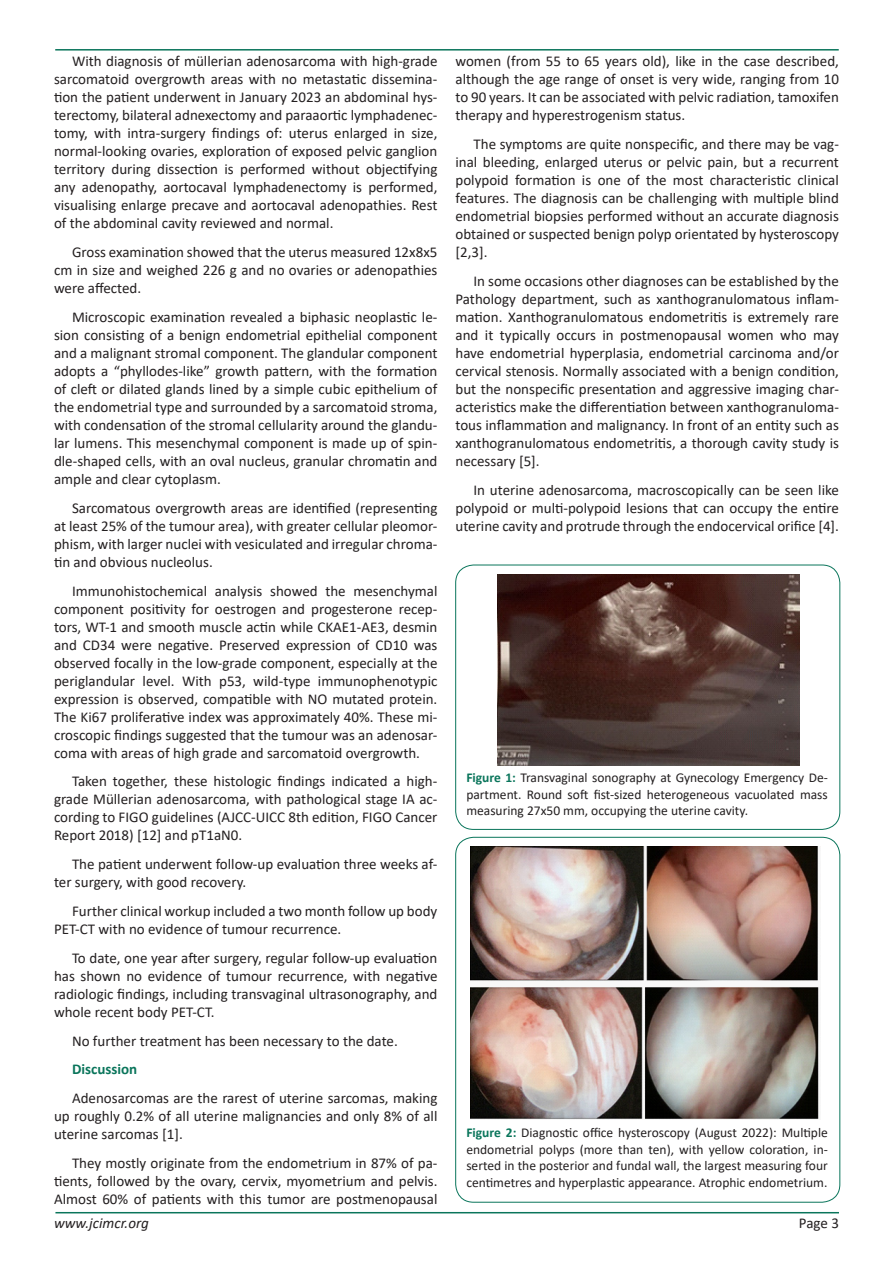
<style>
.page{position:relative;width:893px;height:1263px;background:#fff}
.page>*{position:absolute;margin:0;border:0;box-sizing:border-box;transform-origin:0 0}
.t1{font:15px/18px "Calibri";color:#231f20;text-align:justify}
.t2{font:italic 15px "Calibri";color:#231f20}
.t3{font:700 15px "Calibri";color:#0a755b}
.t4{font:13.5px/16.5px "Calibri";color:#231f20;text-align:justify}
.s1{font-weight:700;color:#0a755b}
</style>
<div class="page">
<hr style="left:55px;top:1212px;width:784px;height:1px;background:#0a755b">
<hr style="left:55px;top:49px;width:784px;height:2px;background:#0a755b">
<div style="left:455px;top:565px;width:385px;height:265px;border:1px solid #0a755b;border-radius:18px"></div>
<img style="left:497px;top:575px;width:303px;height:191px">
<img style="left:470px;top:846px;width:350px;height:273px">
<p class="t1" style="left:54px;top:52px;width:385px;text-indent:18px">With diagnosis of müllerian adenosarcoma with high-grade sarcomatoid overgrowth areas with no metastatic dissemina&shy;tion the patient underwent in January 2023 an abdominal hys&shy;terectomy, bilateral adnexectomy and paraaortic lymphadenec&shy;tomy, with intra-surgery findings of: uterus enlarged in size, normal-looking ovaries, exploration of exposed pelvic ganglion territory during dissection is performed without objectifying any adenopathy, aortocaval lymphadenectomy is performed, visualising enlarge precave and aortocaval adenopathies. Rest of the abdominal cavity reviewed and normal.</p>
<p class="t1" style="left:54px;top:243px;width:385px;text-indent:18px">Gross examination showed that the uterus measured 12x8x5 cm in size and weighed 226 g and no ovaries or adenopathies were affected.</p>
<p class="t1" style="left:54px;top:307px;width:385px;text-indent:18px">Microscopic examination revealed a biphasic neoplastic le&shy;sion consisting of a benign endometrial epithelial component and a malignant stromal component. The glandular component adopts a “phyllodes-like” growth pattern, with the formation of cleft or dilated glands lined by a simple cubic epithelium of the endometrial type and surrounded by a sarcomatoid stroma, with condensation of the stromal cellularity around the glandu&shy;lar lumens. This mesenchymal component is made up of spin&shy;dle-shaped cells, with an oval nucleus, granular chromatin and ample and clear cytoplasm.</p>
<p class="t1" style="left:54px;top:498px;width:385px;text-indent:18px">Sarcomatous overgrowth areas are identified (representing at least 25% of the tumour area), with greater cellular pleomor&shy;phism, with larger nuclei with vesiculated and irregular chroma&shy;tin and obvious nucleolus.</p>
<p class="t1" style="left:54px;top:581px;width:385px;text-indent:18px">Immunohistochemical analysis showed the mesenchymal component positivity for oestrogen and progesterone recep&shy;tors, WT-1 and smooth muscle actin while CKAE1-AE3, desmin and CD34 were negative. Preserved expression of CD10 was observed focally in the low-grade component, especially at the periglandular level. With p53, wild-type immunophenotypic expression is observed, compatible with NO mutated protein.<br>The Ki67 proliferative index was approximately 40%. These mi&shy;croscopic findings suggested that the tumour was an adenosar&shy;coma with areas of high grade and sarcomatoid overgrowth.</p>
<p class="t1" style="left:54px;top:772px;width:385px;text-indent:18px">Taken together, these histologic findings indicated a high&shy;grade Müllerian adenosarcoma, with pathological stage IA ac&shy;cording to FIGO guidelines (AJCC-UICC 8th edition, FIGO Cancer Report 2018) [12] and pT1aN0.</p>
<p class="t1" style="left:54px;top:855px;width:385px;text-indent:18px">The patient underwent follow-up evaluation three weeks af&shy;ter surgery, with good recovery.</p>
<p class="t1" style="left:54px;top:901px;width:385px;text-indent:18px">Further clinical workup included a two month follow up body<br>PET-CT with no evidence of tumour recurrence.</p>
<p class="t1" style="left:54px;top:948px;width:385px;text-indent:18px">To date, one year after surgery, regular follow-up evaluation has shown no evidence of tumour recurrence, with negative radiologic findings, including transvaginal ultrasonography, and whole recent body PET-CT.</p>
<p class="t1" style="left:72px;top:1031px;width:327px">No further treatment has been necessary to the date.</p>
<p class="t3" style="left:72px;top:1059px;width:67px">Discussion</p>
<p class="t1" style="left:54px;top:1089px;width:385px;text-indent:18px">Adenosarcomas are the rarest of uterine sarcomas, making up roughly 0.2% of all uterine malignancies and only 8% of all uterine sarcomas [1].</p>
<p class="t1" style="left:54px;top:1153px;width:385px;text-indent:18px">They mostly originate from the endometrium in 87% of pa&shy;tients, followed by the ovary, cervix, myometrium and pelvis.<br>Almost 60% of patients with this tumor are postmenopausal</p>
<p class="t1" style="left:455px;top:52px;width:385px">women (from 55 to 65 years old), like in the case described, although the age range of onset is very wide, ranging from 10 to 90 years. It can be associated with pelvic radiation, tamoxifen therapy and hyperestrogenism status.</p>
<p class="t1" style="left:455px;top:135px;width:385px;text-indent:18px">The symptoms are quite nonspecific, and there may be vag&shy;inal bleeding, enlarged uterus or pelvic pain, but a recurrent polypoid formation is one of the most characteristic clinical features. The diagnosis can be challenging with multiple blind endometrial biopsies performed without an accurate diagnosis obtained or suspected benign polyp orientated by hysteroscopy [2,3].</p>
<p class="t1" style="left:455px;top:271px;width:385px;text-indent:18px">In some occasions other diagnoses can be established by the Pathology department, such as xanthogranulomatous inflam&shy;mation. Xanthogranulomatous endometritis is extremely rare and it typically occurs in postmenopausal women who may have endometrial hyperplasia, endometrial carcinoma and/or cervical stenosis. Normally associated with a benign condition, but the nonspecific presentation and aggressive imaging char&shy;acteristics make the differentiation between xanthogranuloma&shy;tous inflammation and malignancy. In front of an entity such as xanthogranulomatous endometritis, a thorough cavity study is necessary [5].</p>
<p class="t1" style="left:455px;top:480px;width:385px;text-indent:18px">In uterine adenosarcoma, macroscopically can be seen like polypoid or multi-polypoid lesions that can occupy the entire uterine cavity and protrude through the endocervical orifice [4].</p>
<p class="t4" style="left:466px;top:769px;width:363px"><span class="s1">Figure 1:</span> Transvaginal sonography at Gynecology Emergency De&shy;partment. Round soft fist-sized heterogeneous vacuolated mass measuring 27x50 mm, occupying the uterine cavity.</p>
<p class="t4" style="left:466px;top:1124px;width:363px"><span class="s1">Figure 2:</span> Diagnostic office hysteroscopy (August 2022): Multiple endometrial polyps (more than ten), with yellow coloration, in&shy;serted in the posterior and fundal wall, the largest measuring four centimetres and hyperplastic appearance. Atrophic endometrium.</p>
<p class="t2" style="left:54px;top:1212px;width:96px">www.jcimcr.org</p>
<p class="t1" style="left:799px;top:1213px;width:42px">Page 3</p>
</div>
